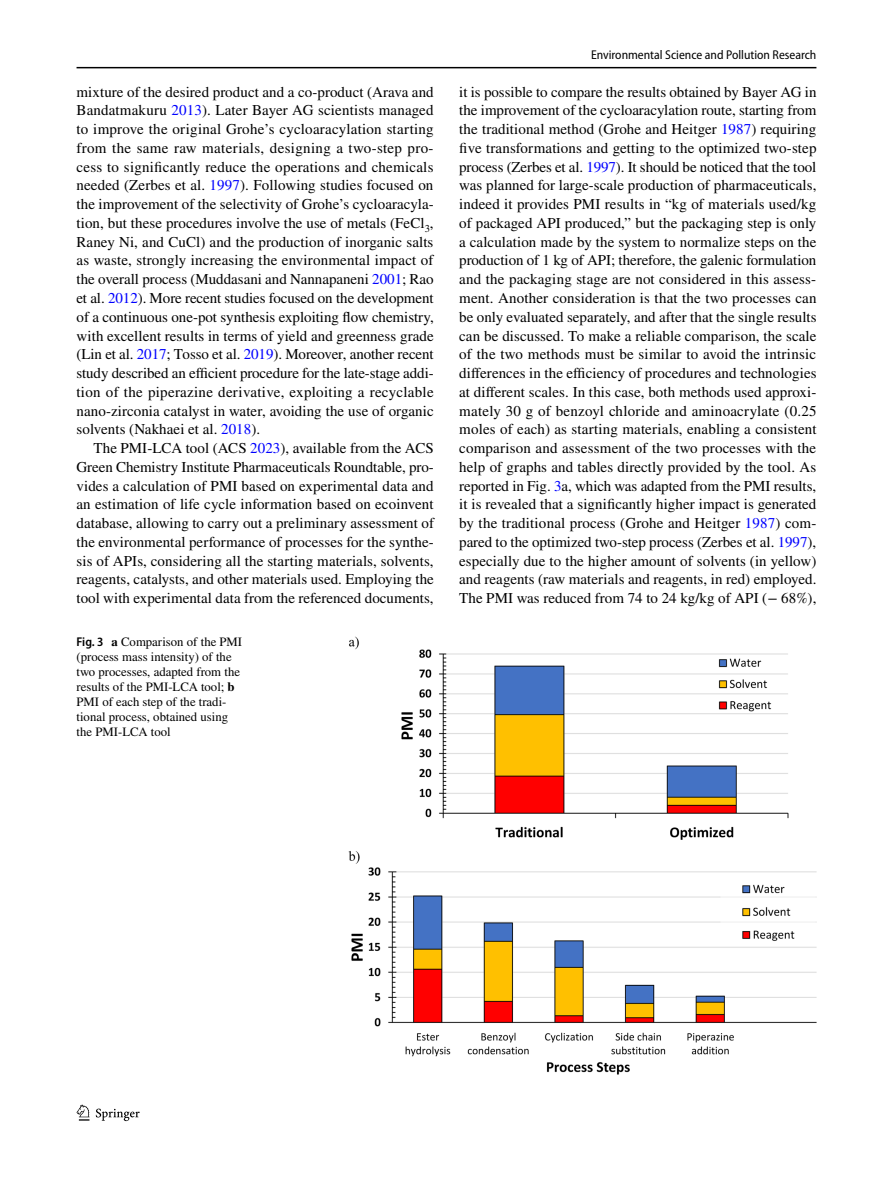
<style>
.page{position:relative;width:893px;height:1187px;background:#fff}
.page>*{position:absolute;margin:0;border:0;box-sizing:border-box;transform-origin:0 0}
.t1{font:15px/18.8px "STIX";letter-spacing:.005em;color:#000;text-align:justify}
.t2{font:12.75px/15px "STIX";color:#000}
.t3{font:semi-condensed 12.75px "Myriad Pro";color:#000}
.s1{color:#00f}
.s2{font-family:"Myriad Pro";font-weight:600;font-stretch:semi-condensed}
.s3{font-weight:700}
</style>
<div class="page">
<hr style="left:77px;top:67px;width:739px;height:1px;background:#000">
<svg style="left:77px;top:1104px;width:12px;height:16px"></svg>
<svg style="left:96px;top:1108px;width:44px;height:12px"></svg>
<img style="left:349px;top:637px;width:467px;height:436px">
<p class="t1" style="left:77px;top:83px;width:359px">mixture of the desired product and a co-product (Arava and Bandatmakuru <span class="s1">2013</span>). Later Bayer AG scientists managed to improve the original Grohe’s cycloaracylation starting from the same raw materials, designing a two-step pro&shy;cess to significantly reduce the operations and chemicals needed (Zerbes et al. <span class="s1">1997</span>). Following studies focused on the improvement of the selectivity of Grohe’s cycloaracyla&shy;tion, but these procedures involve the use of metals (FeCl<sub>3</sub>, Raney Ni, and CuCl) and the production of inorganic salts as waste, strongly increasing the environmental impact of the overall process (Muddasani and Nannapaneni <span class="s1">2001</span>; Rao et al. <span class="s1">2012</span>). More recent studies focused on the development of a continuous one-pot synthesis exploiting flow chemistry, with excellent results in terms of yield and greenness grade (Lin et al. <span class="s1">2017</span>; Tosso et al. <span class="s1">2019</span>). Moreover, another recent study described an efficient procedure for the late-stage addi&shy;tion of the piperazine derivative, exploiting a recyclable nano-zirconia catalyst in water, avoiding the use of organic solvents (Nakhaei et al. <span class="s1">2018</span>).</p>
<p class="t1" style="left:77px;top:439px;width:359px;text-indent:17px">The PMI-LCA tool (ACS <span class="s1">2023</span>), available from the ACS Green Chemistry Institute Pharmaceuticals Roundtable, pro&shy;vides a calculation of PMI based on experimental data and an estimation of life cycle information based on ecoinvent database, allowing to carry out a preliminary assessment of the environmental performance of processes for the synthe&shy;sis of APIs, considering all the starting materials, solvents, reagents, catalysts, and other materials used. Employing the tool with experimental data from the referenced documents,</p>
<p class="t2" style="left:77px;top:635px;width:167px"><span class="s2">Fig. 3</span> <span class="s3">a</span> Comparison of the PMI (process mass intensity) of the two processes, adapted from the results of the PMI-LCA tool; <span class="s3">b<br></span>PMI of each step of the tradi&shy;tional process, obtained using the PMI-LCA tool</p>
<p class="t3" style="left:591px;top:48px;width:227px">Environmental Science and Pollution Research</p>
<p class="t1" style="left:459px;top:83px;width:359px">it is possible to compare the results obtained by Bayer AG in the improvement of the cycloaracylation route, starting from the traditional method (Grohe and Heitger <span class="s1">1987</span>) requiring five transformations and getting to the optimized two-step process (Zerbes et al. <span class="s1">1997</span>). It should be noticed that the tool was planned for large-scale production of pharmaceuticals, indeed it provides PMI results in “kg of materials used/kg of packaged API produced,” but the packaging step is only a calculation made by the system to normalize steps on the production of 1 kg of API; therefore, the galenic formulation and the packaging stage are not considered in this assess&shy;ment. Another consideration is that the two processes can be only evaluated separately, and after that the single results can be discussed. To make a reliable comparison, the scale of the two methods must be similar to avoid the intrinsic differences in the efficiency of procedures and technologies at different scales. In this case, both methods used approxi&shy;mately 30 g of benzoyl chloride and aminoacrylate (0.25 moles of each) as starting materials, enabling a consistent comparison and assessment of the two processes with the help of graphs and tables directly provided by the tool. As reported in Fig. <span class="s1">3</span>a, which was adapted from the PMI results, it is revealed that a significantly higher impact is generated by the traditional process (Grohe and Heitger <span class="s1">1987</span>) com&shy;pared to the optimized two-step process (Zerbes et al. <span class="s1">1997</span>), especially due to the higher amount of solvents (in yellow) and reagents (raw materials and reagents, in red) employed.<br>The PMI was reduced from 74 to 24 kg/kg of API (− 68%),</p>
</div>
